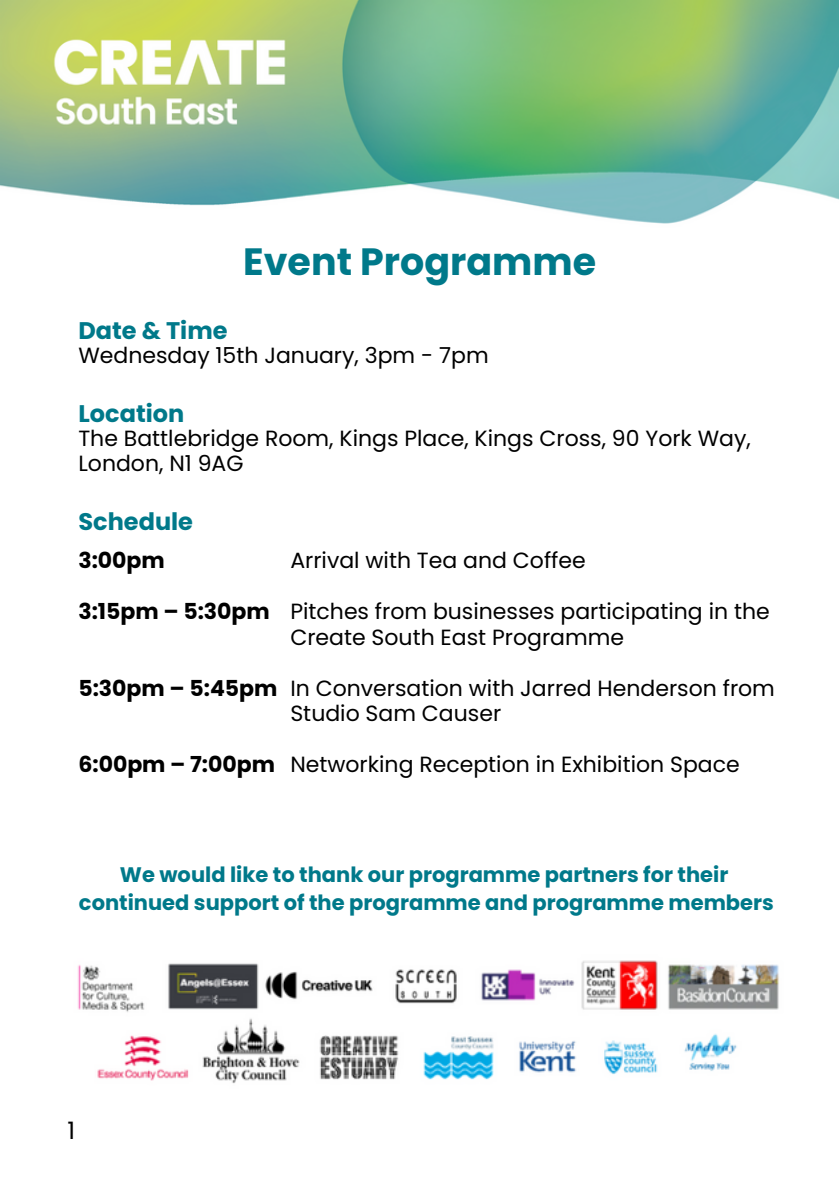
<style>
.page{position:relative;width:839px;height:1191px;background:#fff}
.page>*{position:absolute;margin:0;border:0;box-sizing:border-box;transform-origin:0 0}
.t1{font:700 38px "Poppins";color:#00798a}
.t2{font:700 24px "Poppins";color:#00798a}
.t3{font:24px "Poppins";color:#000}
.t4{font:22px/25.6px "Poppins";color:#000}
.t5{font:700 22px "Poppins";color:#000}
.t6{font:700 21px "Poppins";color:#00798a}
</style>
<div class="page">
<img style="left:0;top:0;width:838px;height:224px">
<img style="left:77px;top:960px;width:702px;height:124px">
<h3 class="t1" style="left:243px;top:235px;width:354px">Event Programme</h3>
<h2 class="t2" style="left:78px;top:314px;width:151px">Date &amp; Time</h2>
<h2 class="t4" style="left:78px;top:343px;width:412px">Wednesday 15th January, 3pm - 7pm</h2>
<h2 class="t2" style="left:78px;top:397px;width:107px">Location</h2>
<h2 class="t4" style="left:78px;top:425px;width:674px">The Battlebridge Room, Kings Place, Kings Cross, 90 York Way,<br>London, N1 9AG</h2>
<h2 class="t2" style="left:78px;top:505px;width:116px">Schedule</h2>
<h3 class="t5" style="left:78px;top:545px;width:88px">3:00pm</h3>
<h3 class="t5" style="left:78px;top:596px;width:193px">3:15pm – 5:30pm</h3>
<h3 class="t5" style="left:78px;top:673px;width:200px">5:30pm – 5:45pm</h3>
<h3 class="t5" style="left:78px;top:749px;width:198px">6:00pm – 7:00pm</h3>
<p class="t4" style="left:290px;top:548px;width:297px">Arrival with Tea and Coffee</p>
<p class="t4" style="left:290px;top:599px;width:481px">Pitches from businesses participating in the<br>Create South East Programme</p>
<h1 class="t4" style="left:290px;top:675px;width:486px">In Conversation with Jarred Henderson from<br>Studio Sam Causer</h1>
<h3 class="t4" style="left:290px;top:752px;width:451px">Networking Reception in Exhibition Space</h3>
<h2 class="t6" style="left:120px;top:860px;width:610px">We would like to thank our programme partners for their</h2>
<h2 class="t6" style="left:79px;top:888px;width:696px">continued support of the programme and programme members</h2>
<p class="t3" style="left:67px;top:1114px;width:9px">1</p>
</div>
